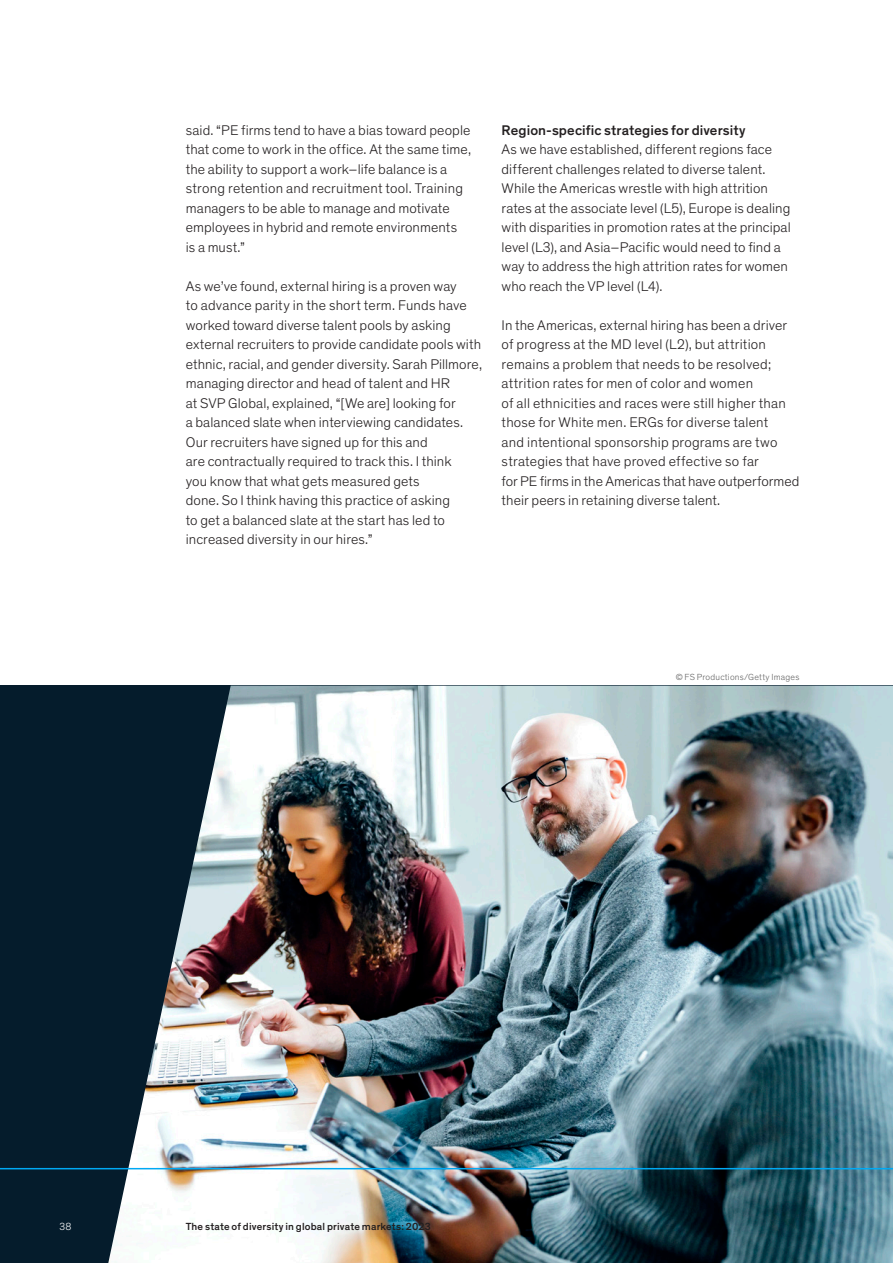
<style>
.page{position:relative;width:893px;height:1263px;background:#fff}
.page>*{position:absolute;margin:0;border:0;box-sizing:border-box;transform-origin:0 0}
.Body_text{font:300 14.25px/19.5px "Mc Kinsey Sans";letter-spacing:.005em;color:#231f20}
.Body_heading_-_Level_2{font:500 14.25px "Mc Kinsey Sans";letter-spacing:.005em;color:#231f20}
.t1{font:500 10.5px "Mc Kinsey Sans";letter-spacing:.015em;color:#231f20}
.t2{font:300 10.5px "Mc Kinsey Sans";color:#fff}
.Small_text_caption-RIGHT{font:300 9px "Mc Kinsey Sans";letter-spacing:.02em;color:#656565}
</style>
<div class="page">
<div style="left:0;top:686px;width:893px;height:577px;background:#051c2c"></div>
<img style="left:108px;top:686px;width:785px;height:577px">
<hr style="left:0;top:1168px;width:893px;height:1px;background:#00a9f4">
<p class="Body_text" style="left:186px;top:119px;width:287px">said. “PE firms tend to have a bias toward people that come to work in the office. At the same time, the ability to support a work–life balance is a strong retention and recruitment tool. Training managers to be able to manage and motivate employees in hybrid and remote environments<br>is a must.”</p>
<p class="Body_text" style="left:186px;top:275px;width:298px">As we’ve found, external hiring is a proven way<br>to advance parity in the short term. Funds have worked toward diverse talent pools by asking external recruiters to provide candidate pools with ethnic, racial, and gender diversity. Sarah Pillmore, managing director and head of talent and HR<br>at SVP Global, explained, “[We are] looking for<br>a balanced slate when interviewing candidates.<br>Our recruiters have signed up for this and<br>are contractually required to track this. I think<br>you know that what gets measured gets<br>done. So I think having this practice of asking<br>to get a balanced slate at the start has led to increased diversity in our hires.”</p>
<p class="Body_heading_-_Level_2" style="left:502px;top:119px;width:246px">Region-specific strategies for diversity</p>
<p class="Body_text" style="left:502px;top:139px;width:291px">As we have established, different regions face different challenges related to diverse talent.<br>While the Americas wrestle with high attrition rates at the associate level (L5), Europe is dealing with disparities in promotion rates at the principal level (L3), and Asia–Pacific would need to find a way to address the high attrition rates for women who reach the VP level (L4).</p>
<p class="Body_text" style="left:502px;top:314px;width:299px">In the Americas, external hiring has been a driver of progress at the MD level (L2), but attrition remains a problem that needs to be resolved; attrition rates for men of color and women<br>of all ethnicities and races were still higher than those for White men. ERGs for diverse talent<br>and intentional sponsorship programs are two strategies that have proved effective so far<br>for PE firms in the Americas that have outperformed their peers in retaining diverse talent.</p>
<p class="Small_text_caption-RIGHT" style="left:676px;top:670px;width:125px">© FS Productions/Getty Images</p>
<p class="t2" style="left:60px;top:1219px;width:13px">38</p>
<p class="t1" style="left:186px;top:1218px;width:246px">The state of diversity in global private markets: 2023</p>
</div>
